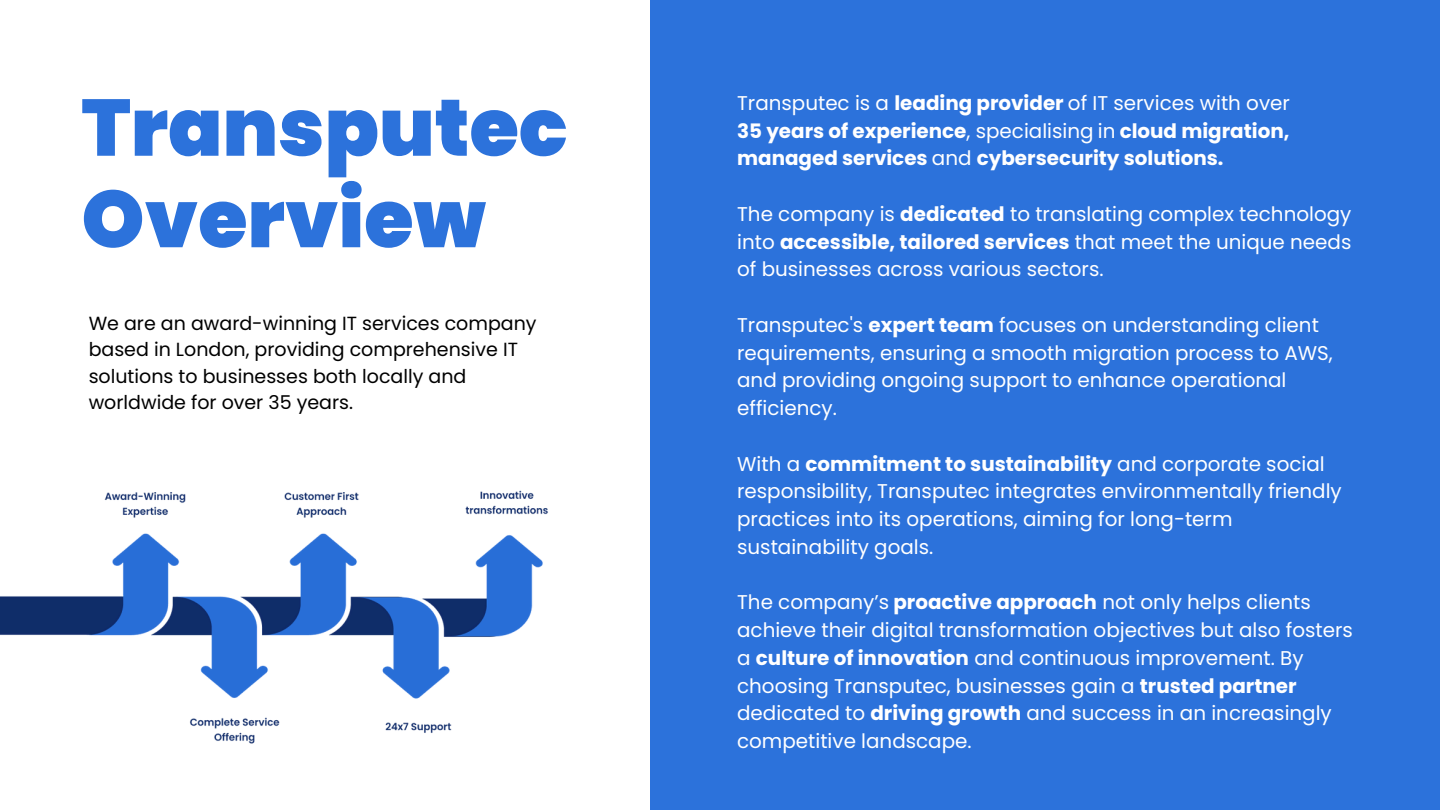
<style>
.page{position:relative;width:1440px;height:810px;background:#fff}
.page>*{position:absolute;margin:0;border:0;box-sizing:border-box;transform-origin:0 0}
.t1{font:900 80px/91.5px "Poppins";color:#2c72db}
.t2{font:19.9px/27.8px "Poppins";color:#fff}
.t3{font:700 19.9px/27.8px "Poppins";color:#fff}
.t4{font:19px/26.2px "Poppins";color:#000}
.s1{font-weight:700}
.s2{font-weight:400}
</style>
<div class="page">
<img style="left:0;top:490px;width:548px;height:254px">
<div style="left:650px;top:0;width:790px;height:810px;background:#2c72db"></div>
<p class="t1" style="left:81px;top:82px;width:488px">Transputec<br>Overview</p>
<p class="t4" style="left:89px;top:310px;width:449px">We are an award-winning IT services company based in London, providing comprehensive IT solutions to businesses both locally and worldwide for over 35 years.</p>
<p class="t2" style="left:737px;top:89px;width:554px">Transputec is a <span class="s1">leading provider</span> of IT services with over</p>
<p class="t3" style="left:737px;top:117px;width:554px">35 years of experience<span class="s2">, specialising in</span> cloud migration, managed services <span class="s2">and</span> cybersecurity solutions.</p>
<p class="t2" style="left:737px;top:200px;width:616px;text-align:justify">The company is <span class="s1">dedicated</span> to translating complex technology into <span class="s1">accessible, tailored services</span> that meet the unique needs of businesses across various sectors.</p>
<h1 class="t2" style="left:737px;top:311px;width:597px">Transputec's <span class="s1">expert team</span> focuses on understanding client requirements, ensuring a smooth migration process to AWS, and providing ongoing support to enhance operational efficiency.</h1>
<p class="t2" style="left:737px;top:450px;width:606px">With a <span class="s1">commitment to sustainability</span> and corporate social responsibility, Transputec integrates environmentally friendly practices into its operations, aiming for long-term sustainability goals.</p>
<p class="t2" style="left:737px;top:588px;width:617px">The company’s <span class="s1">proactive approach</span> not only helps clients achieve their digital transformation objectives but also fosters a <span class="s1">culture of innovation</span> and continuous improvement. By choosing Transputec, businesses gain a <span class="s1">trusted partner </span>dedicated to <span class="s1">driving growth</span> and success in an increasingly competitive landscape.</p>
</div>
